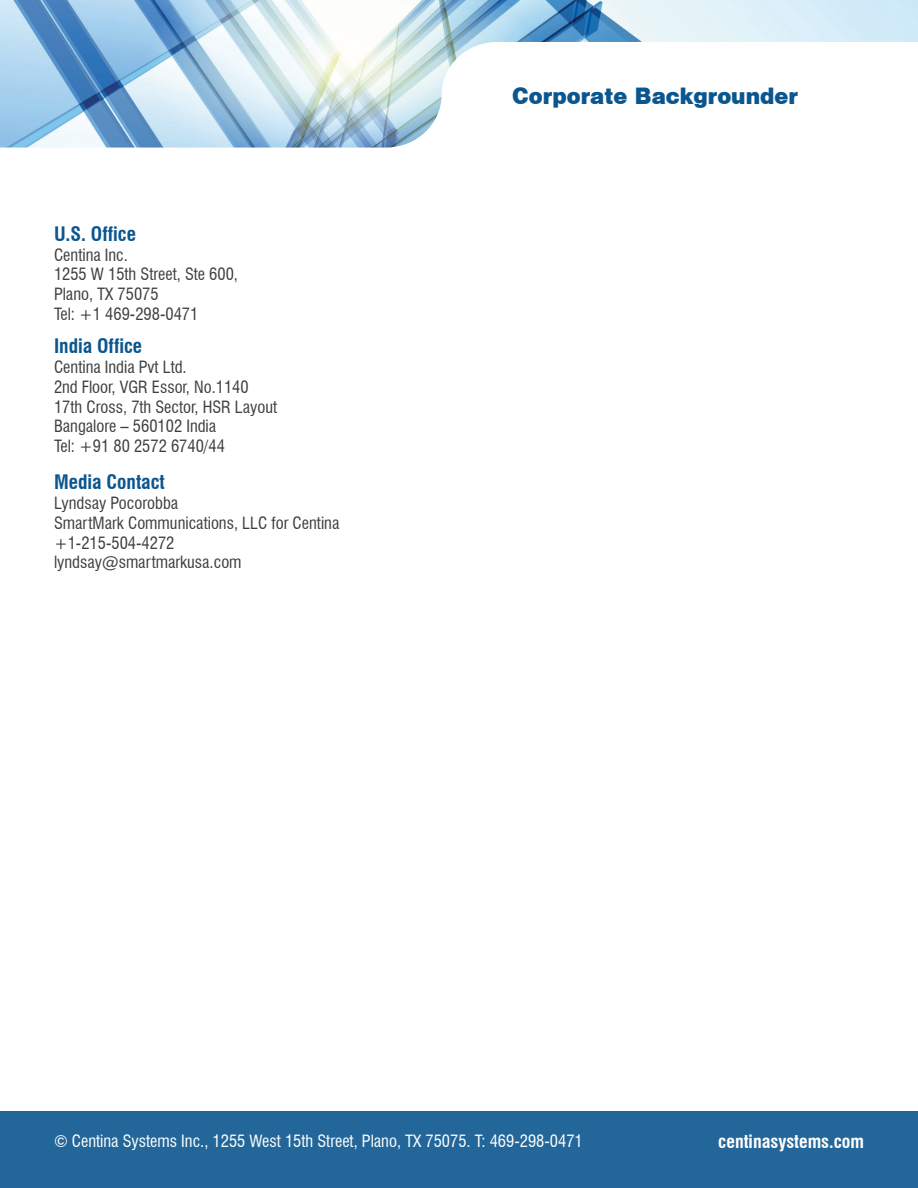
<style>
.page{position:relative;width:918px;height:1188px;background:#fff}
.page>*{position:absolute;margin:0;border:0;box-sizing:border-box;transform-origin:0 0}
.t1{font:21px "Swiss 721 BT Black No 2";color:#0b568f}
.t2{font:700 condensed 19.5px "Swiss 721 BT";color:#0b568f}
.t3{font:700 condensed 18px "Swiss 721 BT";color:#fff}
.t4{font:condensed 16.5px "Swiss 721 BT";color:#3e3e3f}
.t5{font:condensed 16.5px "Swiss 721 BT";color:#fff}
</style>
<div class="page">
<div style="left:0;top:1111px;width:918px;height:77px;background:#23679a"></div>
<img style="left:0;top:0;width:918px;height:148px">
<p class="t2" style="left:54px;top:222px;width:83px">U.S. Office</p>
<p class="t4" style="left:54px;top:245px;width:76px">Centina Inc.</p>
<p class="t4" style="left:54px;top:265px;width:186px">1255 W 15th Street, Ste 600,</p>
<p class="t4" style="left:54px;top:284px;width:106px">Plano, TX 75075</p>
<p class="t4" style="left:54px;top:304px;width:146px">Tel: +1 469-298-0471</p>
<p class="t2" style="left:54px;top:334px;width:90px">India Office</p>
<p class="t4" style="left:54px;top:357px;width:134px">Centina India Pvt Ltd.</p>
<p class="t4" style="left:54px;top:377px;width:196px">2nd Floor, VGR Essor, No.1140</p>
<p class="t4" style="left:54px;top:397px;width:225px">17th Cross, 7th Sector, HSR Layout</p>
<p class="t4" style="left:54px;top:417px;width:164px">Bangalore – 560102 India</p>
<p class="t4" style="left:54px;top:436px;width:172px">Tel: +91 80 2572 6740/44</p>
<p class="t2" style="left:54px;top:470px;width:112px">Media Contact</p>
<p class="t4" style="left:54px;top:493px;width:126px">Lyndsay Pocorobba</p>
<p class="t4" style="left:54px;top:513px;width:287px">SmartMark Communications, LLC for Centina</p>
<p class="t4" style="left:54px;top:533px;width:122px">+1-215-504-4272</p>
<p class="t4" style="left:54px;top:552px;width:189px">lyndsay@smartmarkusa.com</p>
<p class="t1" style="left:512px;top:82px;width:287px">Corporate Backgrounder</p>
<p class="t5" style="left:54px;top:1131px;width:530px">© Centina Systems Inc., 1255 West 15th Street, Plano, TX 75075. T: 469-298-0471</p>
<p class="t3" style="left:718px;top:1130px;width:147px">centinasystems.com</p>
</div>
